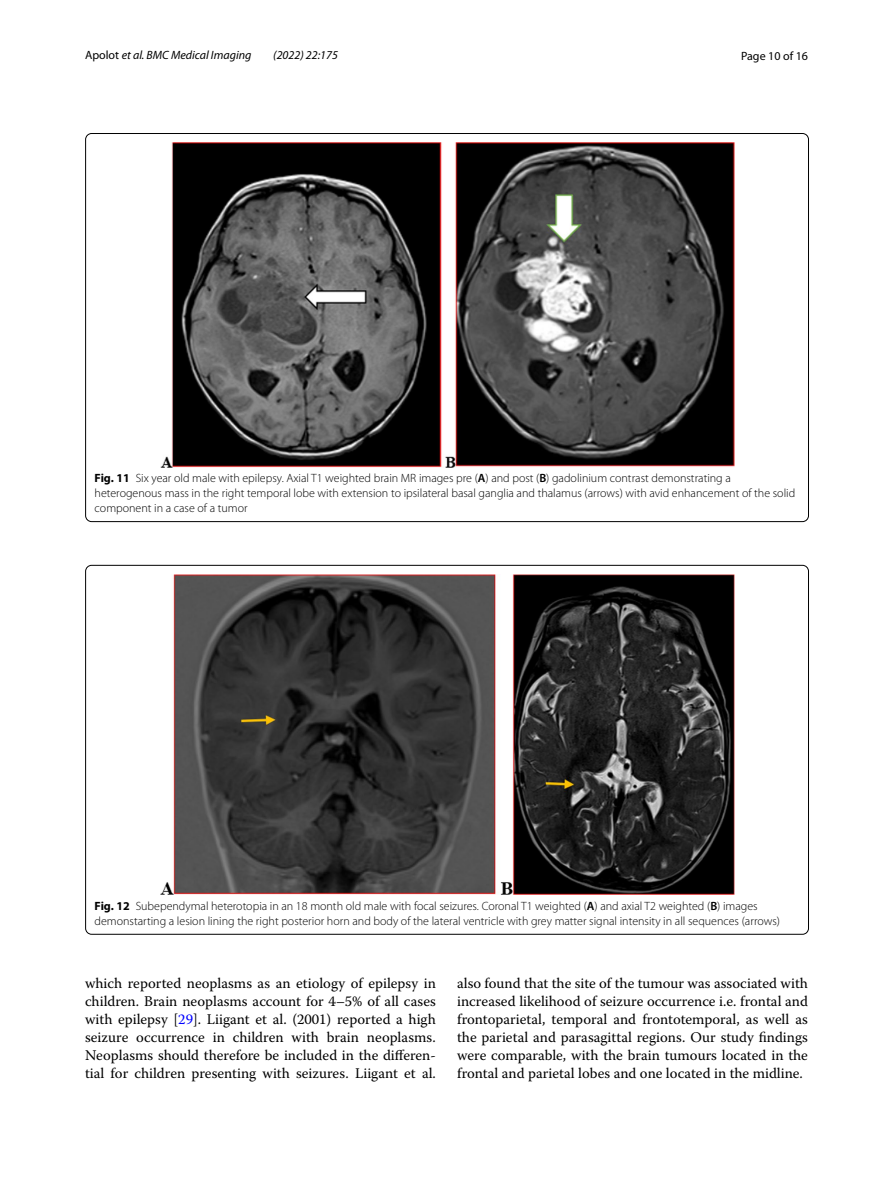
<style>
.page{position:relative;width:893px;height:1187px;background:#fff}
.page>*{position:absolute;margin:0;border:0;box-sizing:border-box;transform-origin:0 0}
.t1{font:14.7px/18px "Warnock Pro";color:#000;text-align:justify}
.t2{font:300 12px/15px "Myriad Pro";color:#000}
.t3{font:italic 12px "Myriad Pro";color:#000}
.t4{font:12px "Myriad Pro";color:#000}
.s1{font-style:normal}
.s2{font-weight:700}
.s3{font-weight:600}
.s4{color:#00f}
</style>
<div class="page">
<img style="left:160px;top:142px;width:574px;height:325px">
<img style="left:160px;top:574px;width:574px;height:320px">
<p class="t3" style="left:85px;top:48px;width:168px"><span class="s1">Apolot</span> et al. BMC Medical Imaging</p>
<p class="t3" style="left:273px;top:48px;width:66px">(2022) 22:175</p>
<p class="t4" style="left:741px;top:48px;width:68px">Page 10 of 16</p>
<p class="t2" style="left:95px;top:471px;width:702px"><span class="s2">Fig. 11</span> Six year old male with epilepsy. Axial T1 weighted brain MR images pre (<span class="s3">A</span>) and post (<span class="s3">B</span>) gadolinium contrast demonstrating a heterogenous mass in the right temporal lobe with extension to ipsilateral basal ganglia and thalamus (arrows) with avid enhancement of the solid component in a case of a tumor</p>
<p class="t2" style="left:95px;top:898px;width:687px"><span class="s2">Fig. 12</span> Subependymal heterotopia in an 18 month old male with focal seizures. Coronal T1 weighted (<span class="s3">A</span>) and axial T2 weighted (<span class="s3">B</span>) images demonstarting a lesion lining the right posterior horn and body of the lateral ventricle with grey matter signal intensity in all sequences (arrows)</p>
<p class="t1" style="left:85px;top:973px;width:352px">which reported neoplasms as an etiology of epilepsy in children. Brain neoplasms account for 4–5% of all cases with epilepsy [<span class="s4">29</span>]. Liigant et al. (2001) reported a high seizure occurrence in children with brain neoplasms.<br>Neoplasms should therefore be included in the differen&shy;tial for children presenting with seizures. Liigant et al.</p>
<p class="t1" style="left:457px;top:973px;width:352px">also found that the site of the tumour was associated with increased likelihood of seizure occurrence i.e. frontal and frontoparietal, temporal and frontotemporal, as well as the parietal and parasagittal regions. Our study findings were comparable, with the brain tumours located in the frontal and parietal lobes and one located in the midline.</p>
</div>
